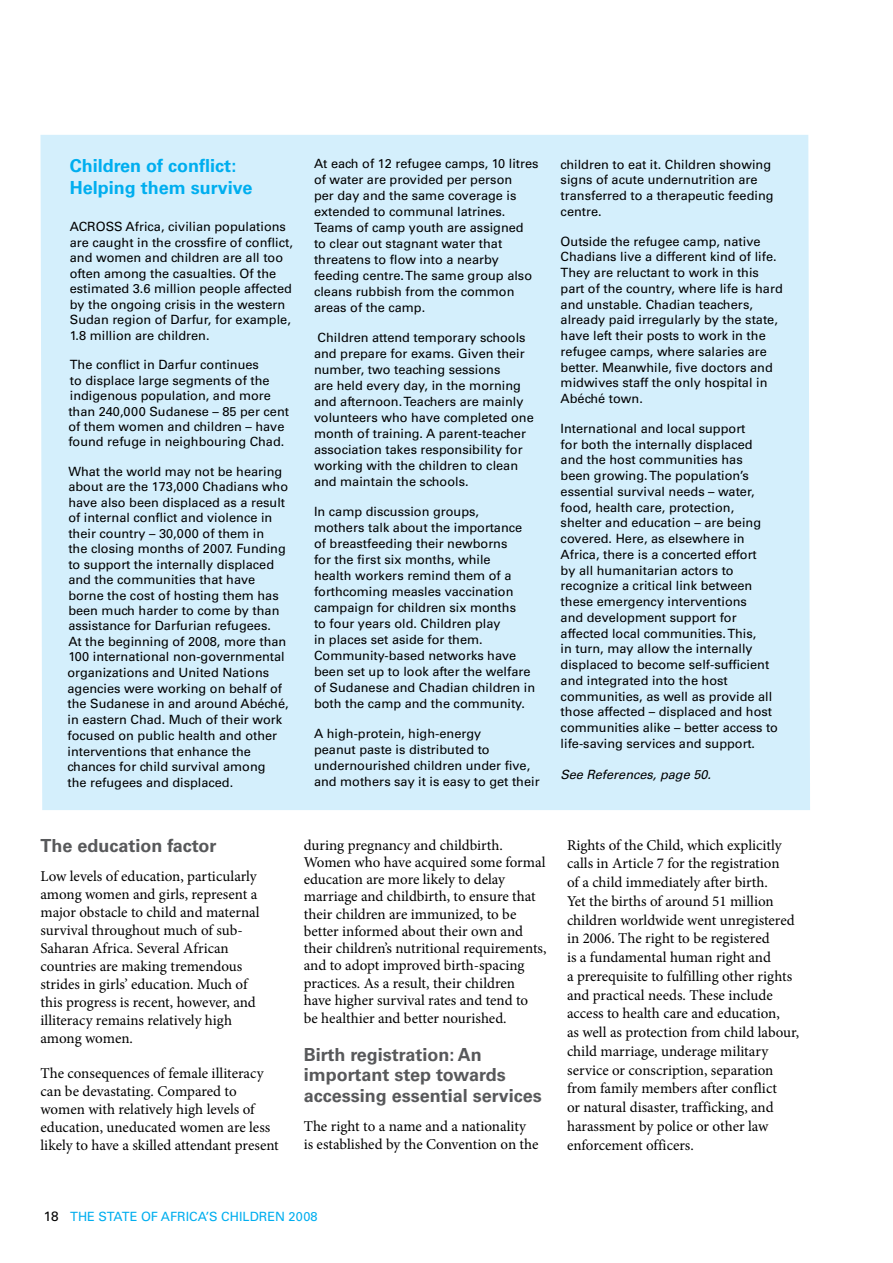
<style>
.page{position:relative;width:893px;height:1263px;background:#fff}
.page>*{position:absolute;margin:0;border:0;box-sizing:border-box;transform-origin:0 0}
.t1{font:700 18px/21px "Univers LT Std";color:#58595b}
.t2{font:700 18px/21.6px "Univers LT Std";color:#00aeef}
.t3{font:15px/18.8px "Minion Pro";color:#000}
.t4{font:12.75px/16px "Univers LT Std";color:#000}
.t5{font:12.75px "Univers LT Std";color:#00aeef}
.t6{font:italic 12.75px "Univers LT Std";color:#000}
.s1{font-size:13.5px;color:#000}
</style>
<div class="page">
<div style="left:40px;top:135px;width:770px;height:675px;background:#d4effc"></div>
<h1 class="t2" style="left:70px;top:155px;width:184px">Children of conflict:<br>Helping them survive</h1>
<p class="t4" style="left:70px;top:219px;width:27px">ACROSS</p>
<p class="t4" style="left:70px;top:219px;width:225px;line-height:15.5px;text-indent:56px">Africa, civilian populations are caught in the crossfire of conflict, and women and children are all too often among the casualties. Of the estimated 3.6 million people affected by the ongoing crisis in the western Sudan region of Darfur, for example, 1.8 million are children.</p>
<p class="t4" style="left:68px;top:357px;width:222px;line-height:15.5px">The conflict in Darfur continues<br>to displace large segments of the indigenous population, and more than 240,000 Sudanese – 85 per cent of them women and children – have found refuge in neighbouring Chad.</p>
<p class="t4" style="left:67px;top:464px;width:223px;line-height:15.6px">What the world may not be hearing about are the 173,000 Chadians who have also been displaced as a result of internal conflict and violence in their country – 30,000 of them in<br>the closing months of 2007. Funding to support the internally displaced and the communities that have borne the cost of hosting them has been much harder to come by than assistance for Darfurian refugees.<br>At the beginning of 2008, more than 100 international non-governmental organizations and United Nations agencies were working on behalf of the Sudanese in and around Abéché, in eastern Chad. Much of their work focused on public health and other interventions that enhance the chances for child survival among<br>the refugees and displaced.</p>
<p class="t4" style="left:314px;top:156px;width:226px">At each of 12 refugee camps, 10 litres of water are provided per person<br>per day and the same coverage is extended to communal latrines.<br>Teams of camp youth are assigned to clear out stagnant water that threatens to flow into a nearby feeding centre. The same group also cleans rubbish from the common areas of the camp.</p>
<p class="t4" style="left:314px;top:330px;width:221px">Children attend temporary schools and prepare for exams. Given their number, two teaching sessions<br>are held every day, in the morning and afternoon. Teachers are mainly volunteers who have completed one month of training. A parent-teacher association takes responsibility for working with the children to clean and maintain the schools.</p>
<p class="t4" style="left:314px;top:504px;width:223px">I n camp discussion groups,<br>mothers talk about the importance of breastfeeding their newborns<br>for the first six months, while<br>health workers remind them of a forthcoming measles vaccination campaign for children six months<br>to four years old. Children play<br>in places set aside for them.<br>Community-based networks have been set up to look after the welfare of Sudanese and Chadian children in both the camp and the community.</p>
<p class="t4" style="left:314px;top:725px;width:227px">A high-protein, high-energy<br>peanut paste is distributed to undernourished children under five, and mothers say it is easy to get their</p>
<p class="t4" style="left:561px;top:156px;width:214px">children to eat it. Children showing signs of acute undernutrition are transferred to a therapeutic feeding centre.</p>
<p class="t4" style="left:561px;top:233px;width:224px">Outside the refugee camp, native Chadians live a different kind of life.<br>They are reluctant to work in this part of the country, where life is hard and unstable. Chadian teachers, already paid irregularly by the state, have left their posts to work in the refugee camps, where salaries are better. Meanwhile, five doctors and midwives staff the only hospital in Abéché town.</p>
<p class="t4" style="left:561px;top:420px;width:219px">I nternational and local support<br>for both the internally displaced and the host communities has<br>been growing. The population’s essential survival needs – water, food, health care, protection, shelter and education – are being covered. Here, as elsewhere in Africa, there is a concerted effort<br>by all humanitarian actors to recognize a critical link between these emergency interventions<br>and development support for affected local communities. This,<br>in turn, may allow the internally displaced to become self-sufficient and integrated into the host communities, as well as provide all those affected – displaced and host communities alike – better access to life-saving services and support.</p>
<p class="t6" style="left:561px;top:766px;width:152px">See References, page 50.</p>
<h1 class="t1" style="left:40px;top:835px;width:177px">The education factor</h1>
<p class="t3" style="left:40px;top:867px;width:221px;line-height:18px">Low levels of education, particularly among women and girls, represent a major obstacle to child and maternal survival throughout much of sub-Saharan Africa. Several African countries are making tremendous strides in girls’ education. Much of this progress is recent, however, and illiteracy remains relatively high among women.</p>
<p class="t3" style="left:40px;top:1064px;width:240px;line-height:18.1px">The consequences of female illiteracy can be devastating. Compared to women with relatively high levels of education, uneducated women are less likely to have a skilled attendant present</p>
<p class="t3" style="left:304px;top:836px;width:244px;line-height:17.4px">during pregnancy and childbirth.<br>Women who have acquired some formal education are more likely to delay marriage and childbirth, to ensure that their children are immunized, to be better informed about their own and their children’s nutritional requirements, and to adopt improved birth-spacing practices. As a result, their children<br>have higher survival rates and tend to<br>be healthier and better nourished.</p>
<h1 class="t1" style="left:304px;top:1044px;width:240px">Birth registration: An important step towards accessing essential services</h1>
<p class="t3" style="left:304px;top:1118px;width:236px;line-height:17.4px">The right to a name and a nationality is established by the Convention on the</p>
<p class="t3" style="left:567px;top:835px;width:234px">Rights of the Child, which explicitly calls in Article 7 for the registration<br>of a child immediately after birth.<br>Yet the births of around 51 million children worldwide went unregistered in 2006. The right to be registered<br>is a fundamental human right and<br>a prerequisite to fulfilling other rights and practical needs. These include access to health care and education,<br>as well as protection from child labour, child marriage, underage military service or conscription, separation from family members after conflict<br>or natural disaster, trafficking, and harassment by police or other law enforcement officers.</p>
<p class="t5" style="left:44px;top:1209px;width:215px"><span class="s1">18</span> THE STATE OF AFRICA’S CHI LDRE</p>
<p class="t5" style="left:275px;top:1209px;width:44px">N 2008</p>
</div>
